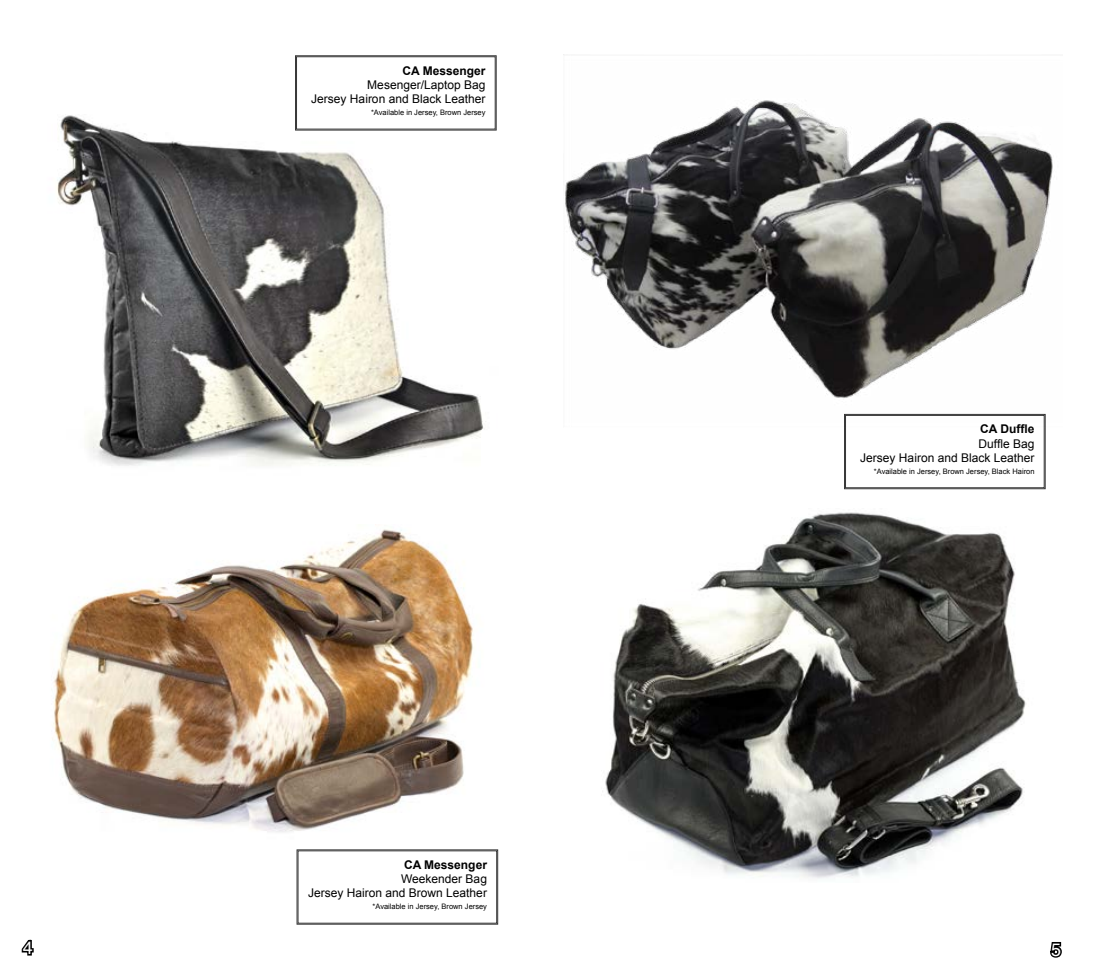
<style>
.page{position:relative;width:1098px;height:978px;background:#fff}
.page>*{position:absolute;margin:0;border:0;box-sizing:border-box;transform-origin:0 0}
.t1{font:18px "Helvetica";color:#fff}
.t2{font:12px/14.4px "Arial";color:#000;text-align:right}
.t3{font:700 12px "Arial";color:#000}
.t4{font:7.5px "Arial";color:#000}
</style>
<div class="page">
<svg style="left:21px;top:939px;width:13px;height:17px"></svg>
<svg style="left:1050px;top:942px;width:12px;height:16px"></svg>
<img style="left:602px;top:483px;width:444px;height:396px">
<svg style="left:843px;top:427px;width:202px;height:62px"></svg>
<img style="left:57px;top:55px;width:440px;height:411px">
<img style="left:52px;top:529px;width:421px;height:303px">
<img style="left:563px;top:54px;width:490px;height:373px">
<svg style="left:293px;top:55px;width:203px;height:76px"></svg>
<svg style="left:296px;top:849px;width:202px;height:76px"></svg>
<p class="t3" style="left:402px;top:62px;width:84px">CA Messenger</p>
<p class="t2" style="left:311px;top:78px;width:176px">Mesenger/Laptop Bag<br>Jersey Hairon and Black Leather</p>
<p class="t4" style="left:371px;top:108px;width:116px">*Available in Jersey, Brown Jersey</p>
<p class="t3" style="left:404px;top:856px;width:84px">CA Messenger</p>
<p class="t2" style="left:308px;top:872px;width:180px">Weekender Bag<br>Jersey Hairon and Brown Leather</p>
<p class="t4" style="left:372px;top:902px;width:116px">*Available in Jersey, Brown Jersey</p>
<p class="t3" style="left:979px;top:421px;width:56px">CA Duffle</p>
<p class="t2" style="left:860px;top:437px;width:176px">Duffle Bag<br>Jersey Hairon and Black Leather</p>
<p class="t4" style="left:873px;top:467px;width:162px">*Available in Jersey, Brown Jersey, Black Hairon</p>
<h1 class="t1" style="left:23px;top:934px;width:12px">4</h1>
<h1 class="t1" style="left:1050px;top:936px;width:12px">5</h1>
</div>
